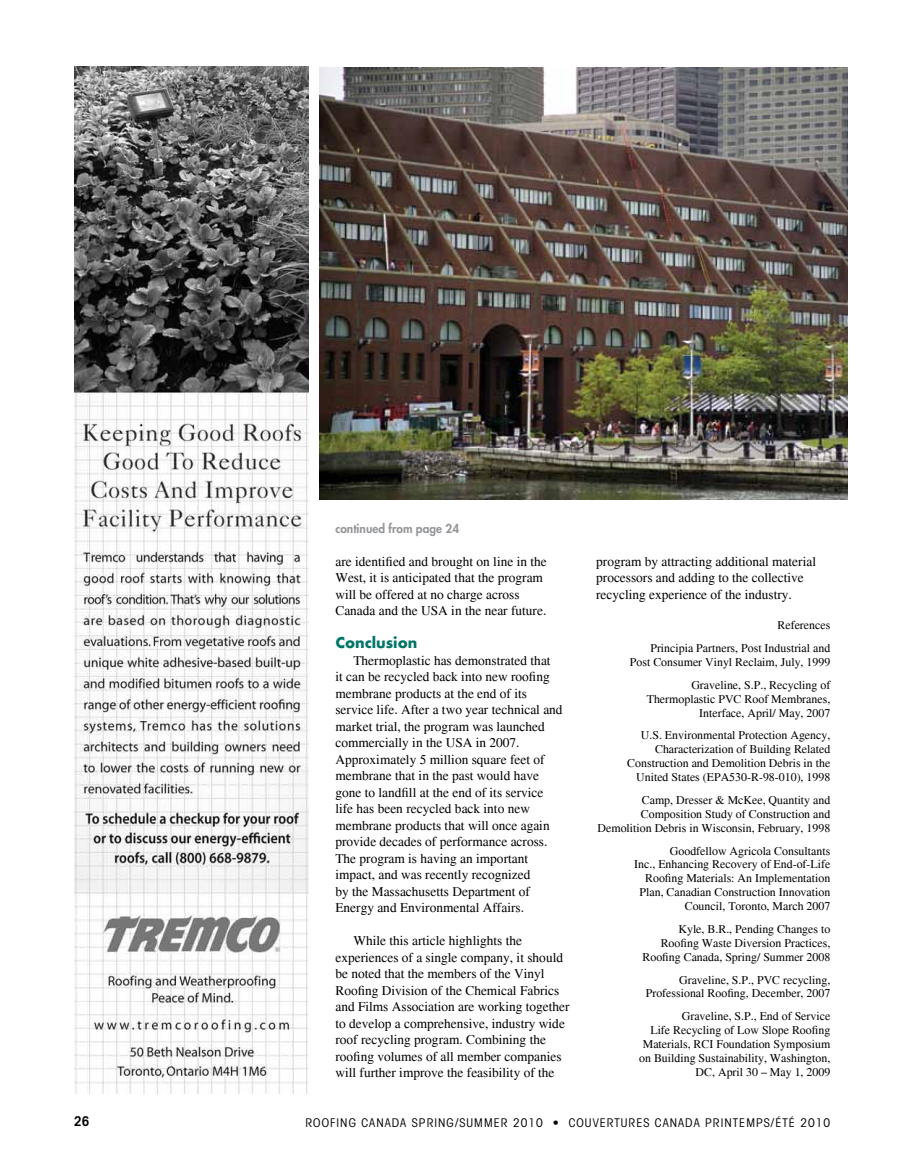
<style>
.page{position:relative;width:905px;height:1175px;background:#fff}
.page>*{position:absolute;margin:0;border:0;box-sizing:border-box;transform-origin:0 0}
.t1{font:700 16.5px "Futura T";color:#007568}
.t2{font:13.5px/16.5px "Times";color:#000}
.t3{font:600 condensed 13.5px "Avant Garde";color:#000}
.t4{font:12px/13.8px "Times";color:#000;text-align:right}
.t5{font:condensed 12px "Avant Garde";letter-spacing:.09em;color:#000}
.t6{font:800 12px "Futura";color:#939598}
</style>
<div class="page">
<img style="left:74px;top:67px;width:234px;height:1026px">
<img style="left:319px;top:67px;width:528px;height:432px">
<p class="t6" style="left:335px;top:521px;width:125px">continued from page 24</p>
<p class="t2" style="left:335px;top:553px;width:213px">are identified and brought on line in the West, it is anticipated that the program will be offered at no charge across Canada and the USA in the near future.</p>
<h4 class="t1" style="left:335px;top:633px;width:83px">Conclusion</h4>
<p class="t2" style="left:335px;top:652px;width:229px;text-indent:18px">Thermoplastic has demonstrated that<br>it can be recycled back into new roofing membrane products at the end of its service life. After a two year technical and market trial, the program was launched commercially in the USA in 2007.<br>Approximately 5 million square feet of membrane that in the past would have gone to landfill at the end of its service life has been recycled back into new membrane products that will once again provide decades of performance across.<br>The program is having an important impact, and was recently recognized<br>by the Massachusetts Department of Energy and Environmental Affairs.</p>
<p class="t2" style="left:335px;top:932px;width:236px;text-indent:18px">While this article highlights the experiences of a single company, it should be noted that the members of the Vinyl Roofing Division of the Chemical Fabrics and Films Association are working together to develop a comprehensive, industry wide roof recycling program. Combining the roofing volumes of all member companies will further improve the feasibility of the</p>
<p class="t2" style="left:596px;top:553px;width:221px">program by attracting additional material processors and adding to the collective recycling experience of the industry.</p>
<p class="t4" style="left:777px;top:618px;width:54px">References</p>
<p class="t4" style="left:630px;top:641px;width:202px">Principia Partners, Post Industrial and<br>Post Consumer Vinyl Reclaim, July, 1999</p>
<p class="t4" style="left:646px;top:678px;width:185px">Graveline, S.P., Recycling of<br>Thermoplastic PVC Roof Membranes,<br>Interface, April/ May, 2007</p>
<p class="t4" style="left:641px;top:728px;width:191px">U.S. Environmental Protection Agency,<br>Characterization of Building Related</p>
<p class="t4" style="left:627px;top:756px;width:204px">Construction and Demolition Debris in the<br>United States (EPA530-R-98-010), 1998</p>
<p class="t4" style="left:597px;top:793px;width:234px">Camp, Dresser &amp; McKee, Quantity and<br>Composition Study of Construction and<br>Demolition Debris in Wisconsin, February, 1998</p>
<p class="t4" style="left:634px;top:843px;width:197px">Goodfellow Agricola Consultants<br>Inc., Enhancing Recovery of End-of-Life Roofing Materials: An Implementation Plan, Canadian Construction Innovation Council, Toronto, March 2007</p>
<p class="t4" style="left:642px;top:922px;width:189px">Kyle, B.R., Pending Changes to<br>Roofing Waste Diversion Practices,<br>Roofing Canada, Spring/ Summer 2008</p>
<p class="t4" style="left:645px;top:972px;width:186px">Graveline, S.P., PVC recycling,<br>Professional Roofing, December, 2007</p>
<p class="t4" style="left:639px;top:1009px;width:193px">Graveline, S.P., End of Service<br>Life Recycling of Low Slope Roofing Materials, RCI Foundation Symposium on Building Sustainability, Washington, DC, April 30 – May 1, 2009</p>
<p class="t3" style="left:74px;top:1112px;width:17px">26</p>
<p class="t5" style="left:305px;top:1115px;width:526px">ROOFING CANADA SPRING/SUMMER 2010 • COUVERTURES CANADA PRINTEMPS/ÉTÉ 2010</p>
</div>
